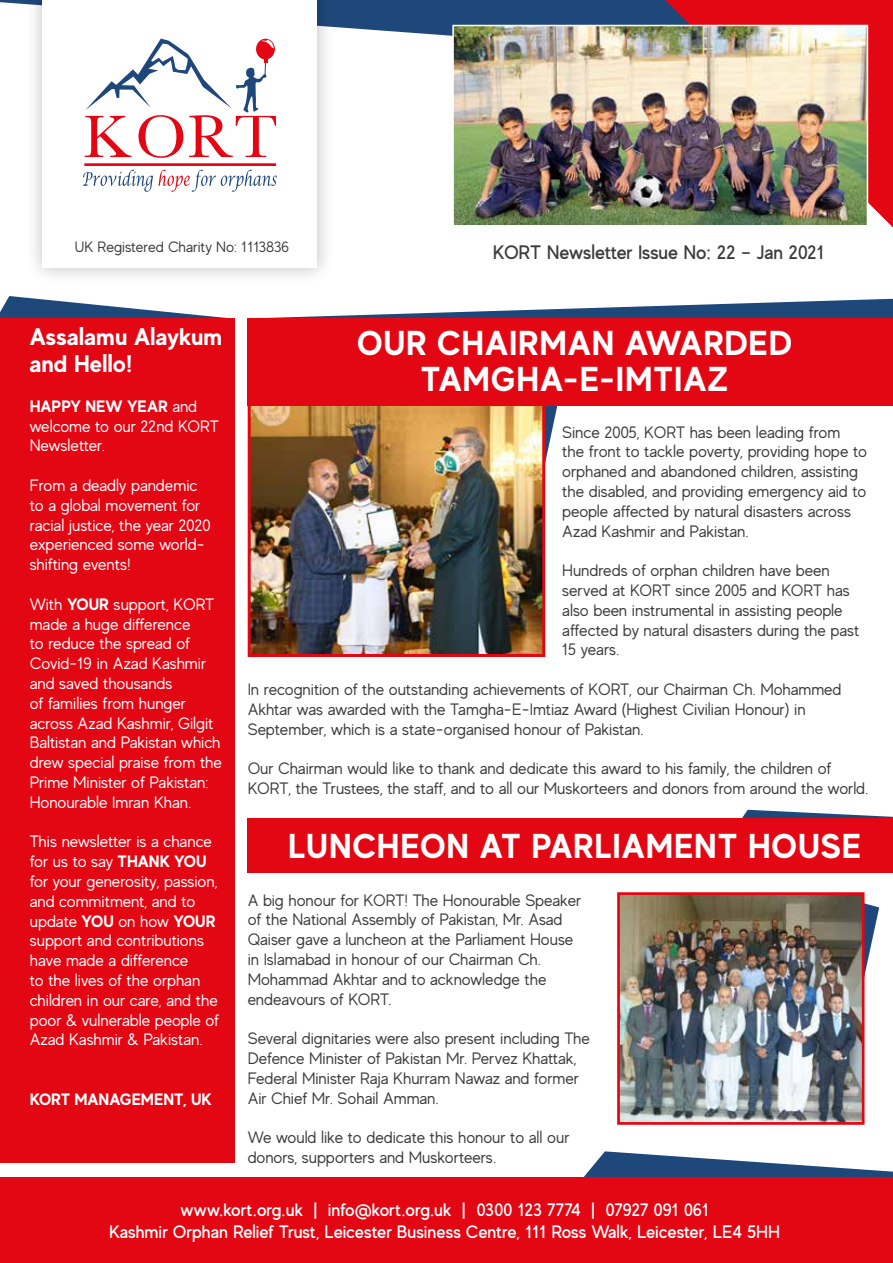
<style>
.page{position:relative;width:893px;height:1263px;background:#fff}
.page>*{position:absolute;margin:0;border:0;box-sizing:border-box;transform-origin:0 0}
.t1{font:700 34.5px/36px "MADE Evolve Sans";letter-spacing:.025em;color:#fff;text-align:center}
.t2{font:700 24px/27px "MADE Evolve Sans";letter-spacing:.01em;color:#fff}
.t3{font:500 19.5px "MADE Evolve Sans";letter-spacing:-.005em;color:#3c3c3b}
.t4{font:500 18px/21.6px "MADE Evolve Sans";letter-spacing:-.005em;color:#fff;text-align:center}
.t5{font:16.5px/19.8px "MADE Evolve Sans";color:#3c3c3b}
.t6{font:16.5px/19.8px "MADE Evolve Sans";color:#fff}
.t7{font:700 16.5px "MADE Evolve Sans";color:#fff}
.t8{font:15px "MADE Evolve Sans";color:#3c3c3b}
.s1{font-weight:700}
</style>
<div class="page">
<svg style="left:706px;top:810px;width:187px;height:9px"></svg>
<svg style="left:545px;top:406px;width:13px;height:204px"></svg>
<img style="left:252px;top:406px;width:289px;height:247px">
<div style="left:248px;top:399px;width:297px;height:258px;border:3px solid #e30613"></div>
<svg style="left:249px;top:299px;width:644px;height:20px"></svg>
<svg style="left:0;top:296px;width:236px;height:23px"></svg>
<svg style="left:864px;top:895px;width:15px;height:217px"></svg>
<svg style="left:564px;top:1151px;width:329px;height:27px"></svg>
<div style="left:248px;top:319px;width:645px;height:87px;background:#e30613"></div>
<div style="left:248px;top:819px;width:645px;height:54px;background:#e30613"></div>
<div style="left:0;top:319px;width:235px;height:844px;background:#e30613"></div>
<div style="left:0;top:1178px;width:893px;height:85px;background:#e30613"></div>
<svg style="left:0;top:0;width:665px;height:36px;background:#3d608b"></svg>
<div style="left:25px;top:0;width:310px;height:285px;background:#000;opacity:.25"></div>
<div style="left:43px;top:0;width:274px;height:268px;background:#fff"></div>
<svg style="left:665px;top:0;width:228px;height:227px;background:#dc1b27"></svg>
<hr style="left:84px;top:163px;width:192px;height:3px;background:#e30613">
<svg style="left:85px;top:39px;width:191px;height:119px"></svg>
<svg style="left:83px;top:170px;width:194px;height:22px"></svg>
<img style="left:455px;top:28px;width:410px;height:196px">
<div style="left:452px;top:25px;width:416px;height:206px;border:2px solid #fff"></div>
<img style="left:621px;top:896px;width:239px;height:225px">
<div style="left:617px;top:892px;width:247px;height:233px;border:3px solid #e30613"></div>
<p class="t8" style="left:75px;top:237px;width:216px">UK Registered Charity No: 1113836</p>
<p class="t3" style="left:493px;top:240px;width:333px">KORT Newsletter Issue No: 22 – Jan 2021</p>
<h2 class="t2" style="left:30px;top:322px;width:194px">Assalamu Alaykum and Hello!</h2>
<p class="t6" style="left:30px;top:396px;width:191px"><span class="s1">HAPPY NEW YEAR</span> and welcome to our 22nd KORT<br>Newsletter.</p>
<p class="t6" style="left:30px;top:475px;width:183px">From a deadly pandemic to a global movement for racial justice, the year 2020 experienced some world&shy;shifting events!</p>
<p class="t6" style="left:30px;top:594px;width:194px">With <span class="s1">YOUR</span> support, KORT made a huge difference<br>to reduce the spread of<br>Covid-19 in Azad Kashmir and saved thousands<br>of families from hunger across Azad Kashmir, Gilgit<br>Baltistan and Pakistan which drew special praise from the<br>Prime Minister of Pakistan:<br>Honourable Imran Khan.</p>
<p class="t6" style="left:30px;top:831px;width:191px">This newsletter is a chance for us to say <span class="s1">THANK YOU </span>for your generosity, passion, and commitment, and to update <span class="s1">YOU</span> on how <span class="s1">YOUR </span>support and contributions have made a difference<br>to the lives of the orphan children in our care, and the poor &amp; vulnerable people of<br>Azad Kashmir &amp; Pakistan.</p>
<p class="t7" style="left:30px;top:1088px;width:184px">KORT MANAGEMENT, UK</p>
<h1 class="t1" style="left:357px;top:324px;width:437px">OUR CHAIRMAN AWARDED<br>TAMGHA-E-IMTIAZ</h1>
<p class="t5" style="left:562px;top:421px;width:306px">Since 2005, KORT has been leading from<br>the front to tackle poverty, providing hope to orphaned and abandoned children, assisting the disabled, and providing emergency aid to people affected by natural disasters across Azad Kashmir and Pakistan.</p>
<p class="t5" style="left:562px;top:560px;width:299px">Hundreds of orphan children have been served at KORT since 2005 and KORT has also been instrumental in assisting people affected by natural disasters during the past 15 years.</p>
<p class="t5" style="left:248px;top:679px;width:595px">In recognition of the outstanding achievements of KORT, our Chairman Ch. Mohammed<br>Akhtar was awarded with the Tamgha-E-Imtiaz Award (Highest Civilian Honour) in<br>September, which is a state-organised honour of Pakistan.</p>
<p class="t5" style="left:248px;top:758px;width:622px">Our Chairman would like to thank and dedicate this award to his family, the children of<br>KORT, the Trustees, the staff, and to all our Muskorteers and donors from around the world.</p>
<h1 class="t1" style="left:288px;top:826px;width:574px">LUNCHEON AT PARLIAMENT HOUSE</h1>
<p class="t5" style="left:248px;top:889px;width:335px">A big honour for KORT! The Honourable Speaker of the National Assembly of Pakistan, Mr. Asad Qaiser gave a luncheon at the Parliament House in Islamabad in honour of our Chairman Ch.<br>Mohammad Akhtar and to acknowledge the endeavours of KORT.</p>
<p class="t5" style="left:248px;top:1028px;width:344px">Several dignitaries were also present including The Defence Minister of Pakistan Mr. Pervez Khattak, Federal Minister Raja Khurram Nawaz and former Air Chief Mr. Sohail Amman.</p>
<p class="t5" style="left:248px;top:1127px;width:323px">We would like to dedicate this honour to all our donors, supporters and Muskorteers.</p>
<p class="t4" style="left:109px;top:1198px;width:673px">www.kort.org.uk | info@kort.org.uk | 0300 123 7774 | 07927 091 061<br>Kashmir Orphan Relief Trust, Leicester Business Centre, 111 Ross Walk, Leicester, LE4 5HH</p>
</div>
